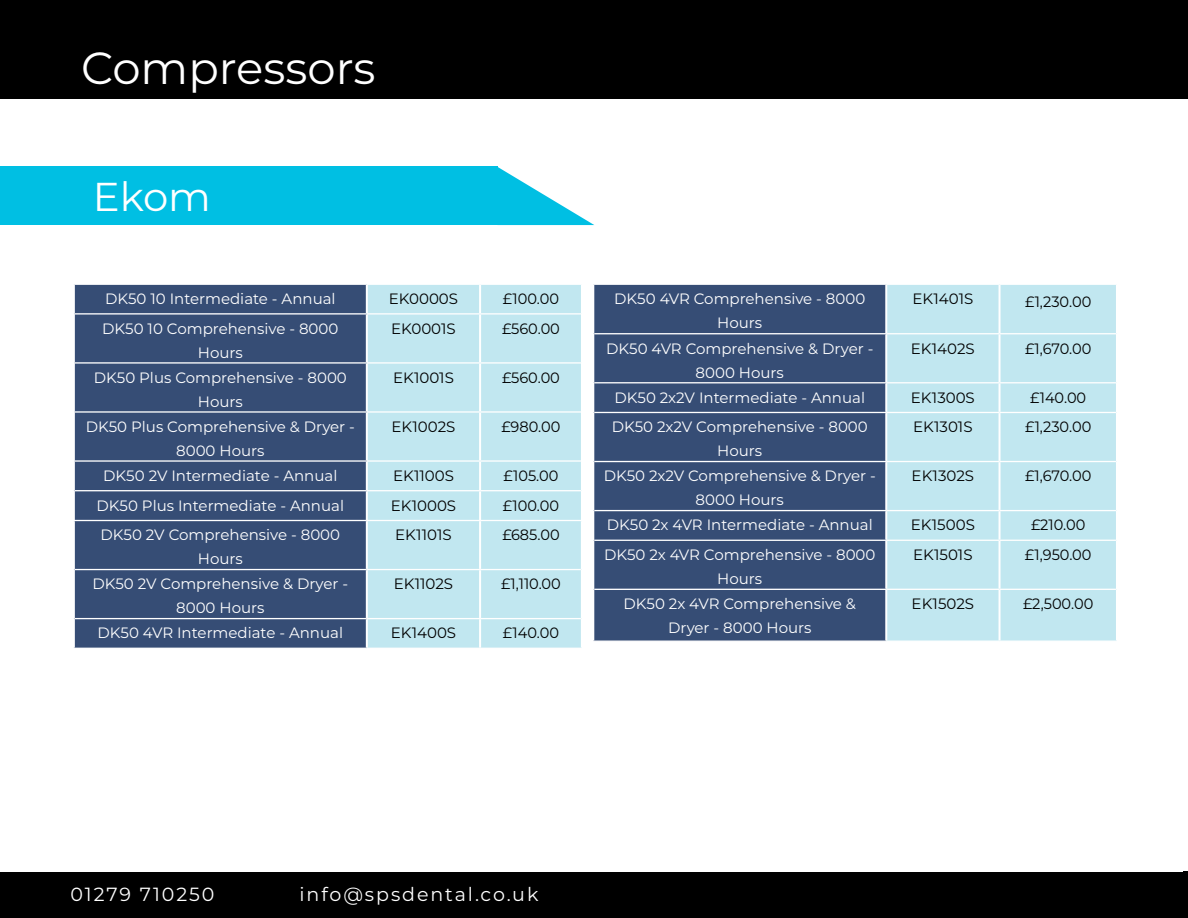
<style>
.page{position:relative;width:1188px;height:918px;background:#fff}
.page>*{position:absolute;margin:0;border:0;box-sizing:border-box;transform-origin:0 0}
.t1{font:45px "Montserrat";color:#fff}
.t2{font:40.35px "Montserrat";color:#fff}
.t3{font:19.05px "Montserrat";letter-spacing:.1em;color:#fff}
.t4{font:15px/24px "Montserrat";color:#fff;text-align:center}
.t5{font:15px "Montserrat";color:#000}
</style>
<div class="page">
<div style="left:0;top:0;width:1188px;height:98px;background:#000"></div>
<div style="left:0;top:872px;width:1188px;height:46px;background:#000"></div>
<div style="left:0;top:167px;width:498px;height:58px;background:#00bfe3"></div>
<svg style="left:498px;top:167px;width:96px;height:58px"></svg>
<div style="left:75px;top:285px;width:291px;height:235px;background:#364d75"></div>
<div style="left:368px;top:285px;width:213px;height:235px;background:#c1e7f0"></div>
<hr style="left:75px;top:313px;width:292px;height:2px;background:#fff">
<hr style="left:367px;top:313px;width:113px;height:2px;background:#fff">
<hr style="left:75px;top:362px;width:292px;height:2px;background:#fff">
<hr style="left:367px;top:362px;width:113px;height:2px;background:#fff">
<hr style="left:75px;top:411px;width:292px;height:2px;background:#fff">
<hr style="left:367px;top:411px;width:113px;height:2px;background:#fff">
<hr style="left:75px;top:460px;width:292px;height:2px;background:#fff">
<hr style="left:367px;top:460px;width:113px;height:2px;background:#fff">
<hr style="left:75px;top:490px;width:292px;height:1px;background:#fff">
<hr style="left:367px;top:490px;width:113px;height:1px;background:#fff">
<hr style="left:480px;top:313px;width:101px;height:2px;background:#fff">
<hr style="left:480px;top:362px;width:101px;height:2px;background:#fff">
<hr style="left:480px;top:411px;width:101px;height:2px;background:#fff">
<hr style="left:480px;top:460px;width:101px;height:2px;background:#fff">
<hr style="left:480px;top:490px;width:101px;height:1px;background:#fff">
<hr style="left:479px;top:285px;width:2px;height:28px;background:#fff">
<hr style="left:479px;top:315px;width:2px;height:47px;background:#fff">
<hr style="left:479px;top:364px;width:2px;height:47px;background:#fff">
<hr style="left:479px;top:413px;width:2px;height:47px;background:#fff">
<hr style="left:479px;top:462px;width:2px;height:28px;background:#fff">
<hr style="left:479px;top:491px;width:2px;height:56px;background:#fff">
<svg style="left:75px;top:521px;width:506px;height:127px;background:#718ea9"></svg>
<hr style="left:75px;top:569px;width:292px;height:1px;background:#fff">
<hr style="left:367px;top:569px;width:113px;height:1px;background:#fff">
<hr style="left:75px;top:618px;width:292px;height:1px;background:#fff">
<hr style="left:367px;top:618px;width:113px;height:1px;background:#fff">
<hr style="left:366px;top:521px;width:2px;height:48px;background:#fff">
<hr style="left:366px;top:570px;width:2px;height:48px;background:#fff">
<hr style="left:366px;top:619px;width:2px;height:29px;background:#fff">
<hr style="left:480px;top:569px;width:101px;height:1px;background:#fff">
<hr style="left:480px;top:618px;width:101px;height:1px;background:#fff">
<hr style="left:479px;top:521px;width:2px;height:48px;background:#fff">
<hr style="left:479px;top:570px;width:2px;height:48px;background:#fff">
<hr style="left:479px;top:619px;width:2px;height:29px;background:#fff">
<div style="left:594px;top:285px;width:291px;height:356px;background:#364d75"></div>
<div style="left:887px;top:285px;width:229px;height:356px;background:#c1e7f0"></div>
<hr style="left:594px;top:333px;width:292px;height:1px;background:#fff">
<hr style="left:886px;top:333px;width:114px;height:1px;background:#fff">
<hr style="left:594px;top:382px;width:292px;height:1px;background:#fff">
<hr style="left:886px;top:382px;width:114px;height:1px;background:#fff">
<hr style="left:594px;top:412px;width:292px;height:1px;background:#fff">
<hr style="left:886px;top:412px;width:114px;height:1px;background:#fff">
<hr style="left:594px;top:461px;width:292px;height:1px;background:#fff">
<hr style="left:886px;top:461px;width:114px;height:1px;background:#fff">
<hr style="left:594px;top:510px;width:292px;height:1px;background:#fff">
<hr style="left:886px;top:510px;width:114px;height:1px;background:#fff">
<hr style="left:594px;top:540px;width:292px;height:1px;background:#fff">
<hr style="left:886px;top:540px;width:114px;height:1px;background:#fff">
<hr style="left:594px;top:589px;width:292px;height:1px;background:#fff">
<hr style="left:886px;top:589px;width:114px;height:1px;background:#fff">
<hr style="left:1000px;top:333px;width:116px;height:1px;background:#fff">
<hr style="left:1000px;top:382px;width:116px;height:1px;background:#fff">
<hr style="left:1000px;top:412px;width:116px;height:1px;background:#fff">
<hr style="left:1000px;top:461px;width:116px;height:1px;background:#fff">
<hr style="left:1000px;top:510px;width:116px;height:1px;background:#fff">
<hr style="left:1000px;top:540px;width:116px;height:1px;background:#fff">
<hr style="left:1000px;top:589px;width:116px;height:1px;background:#fff">
<hr style="left:999px;top:285px;width:2px;height:48px;background:#fff">
<hr style="left:999px;top:334px;width:2px;height:48px;background:#fff">
<hr style="left:999px;top:383px;width:2px;height:29px;background:#fff">
<hr style="left:999px;top:413px;width:2px;height:48px;background:#fff">
<hr style="left:999px;top:462px;width:2px;height:48px;background:#fff">
<hr style="left:999px;top:511px;width:2px;height:29px;background:#fff">
<hr style="left:999px;top:541px;width:2px;height:48px;background:#fff">
<hr style="left:999px;top:590px;width:2px;height:51px;background:#fff">
<h1 class="t1" style="left:81px;top:37px;width:296px">Compressors</h1>
<h2 class="t2" style="left:93px;top:169px;width:120px">Ekom</h2>
<p class="t4" style="left:105px;top:286px;width:232px">DK50 10 Intermediate - Annual</p>
<p class="t5" style="left:389px;top:288px;width:71px">EK0000S</p>
<p class="t5" style="left:503px;top:288px;width:58px">£100.00</p>
<p class="t4" style="left:102px;top:316px;width:238px">DK50 10 Comprehensive - 8000<br>Hours</p>
<p class="t5" style="left:391px;top:318px;width:66px">EK0001S</p>
<p class="t5" style="left:502px;top:318px;width:59px">£560.00</p>
<p class="t4" style="left:94px;top:365px;width:255px">DK50 Plus Comprehensive - 8000<br>Hours</p>
<p class="t5" style="left:393px;top:367px;width:62px">EK1001S</p>
<p class="t5" style="left:502px;top:367px;width:59px">£560.00</p>
<p class="t4" style="left:86px;top:414px;width:271px">DK50 Plus Comprehensive &amp; Dryer -<br>8000 Hours</p>
<p class="t5" style="left:391px;top:416px;width:65px">EK1002S</p>
<p class="t5" style="left:502px;top:416px;width:60px">£980.00</p>
<p class="t4" style="left:103px;top:463px;width:236px">DK50 2V Intermediate - Annual</p>
<p class="t5" style="left:393px;top:465px;width:62px">EK1100S</p>
<p class="t5" style="left:504px;top:465px;width:56px">£105.00</p>
<p class="t4" style="left:97px;top:493px;width:249px">DK50 Plus Intermediate - Annual</p>
<p class="t5" style="left:391px;top:495px;width:67px">EK1000S</p>
<p class="t5" style="left:503px;top:495px;width:58px">£100.00</p>
<p class="t4" style="left:101px;top:522px;width:241px">DK50 2V Comprehensive - 8000<br>Hours</p>
<p class="t5" style="left:395px;top:525px;width:58px">EK1101S</p>
<p class="t5" style="left:502px;top:525px;width:59px">£685.00</p>
<p class="t4" style="left:92px;top:571px;width:257px">DK50 2V Comprehensive &amp; Dryer -<br>8000 Hours</p>
<p class="t5" style="left:394px;top:574px;width:61px">EK1102S</p>
<p class="t5" style="left:501px;top:574px;width:61px">£1,110.00</p>
<p class="t4" style="left:98px;top:621px;width:247px">DK50 4VR Intermediate - Annual</p>
<p class="t5" style="left:391px;top:623px;width:67px">EK1400S</p>
<p class="t5" style="left:503px;top:623px;width:58px">£140.00</p>
<p class="t4" style="left:614px;top:286px;width:253px">DK50 4VR Comprehensive - 8000<br>Hours</p>
<p class="t5" style="left:912px;top:288px;width:62px">EK1401S</p>
<p class="t5" style="left:1025px;top:291px;width:68px">£1,230.00</p>
<p class="t4" style="left:606px;top:336px;width:269px">DK50 4VR Comprehensive &amp; Dryer -<br>8000 Hours</p>
<p class="t5" style="left:911px;top:338px;width:65px">EK1402S</p>
<p class="t5" style="left:1025px;top:338px;width:68px">£1,670.00</p>
<p class="t4" style="left:615px;top:385px;width:252px">DK50 2x2V Intermediate - Annual</p>
<p class="t5" style="left:911px;top:387px;width:65px">EK1300S</p>
<p class="t5" style="left:1030px;top:387px;width:58px">£140.00</p>
<p class="t4" style="left:612px;top:414px;width:258px">DK50 2x2V Comprehensive - 8000<br>Hours</p>
<p class="t5" style="left:913px;top:417px;width:61px">EK1301S</p>
<p class="t5" style="left:1025px;top:417px;width:68px">£1,230.00</p>
<p class="t4" style="left:604px;top:463px;width:274px">DK50 2x2V Comprehensive &amp; Dryer -<br>8000 Hours</p>
<p class="t5" style="left:912px;top:466px;width:64px">EK1302S</p>
<p class="t5" style="left:1025px;top:466px;width:68px">£1,670.00</p>
<p class="t4" style="left:607px;top:513px;width:267px">DK50 2x 4VR Intermediate - Annual</p>
<p class="t5" style="left:911px;top:515px;width:65px">EK1500S</p>
<p class="t5" style="left:1031px;top:515px;width:56px">£210.00</p>
<p class="t4" style="left:604px;top:542px;width:273px">DK50 2x 4VR Comprehensive - 8000<br>Hours</p>
<p class="t5" style="left:913px;top:544px;width:61px">EK1501S</p>
<p class="t5" style="left:1025px;top:544px;width:68px">£1,950.00</p>
<p class="t4" style="left:624px;top:591px;width:234px">DK50 2x 4VR Comprehensive &amp;<br>Dryer - 8000 Hours</p>
<p class="t5" style="left:912px;top:593px;width:64px">EK1502S</p>
<p class="t5" style="left:1023px;top:593px;width:72px">£2,500.00</p>
<p class="t3" style="left:71px;top:881px;width:145px">01279 710250</p>
<p class="t3" style="left:300px;top:881px;width:240px">info@spsdental.co.uk</p>
</div>
